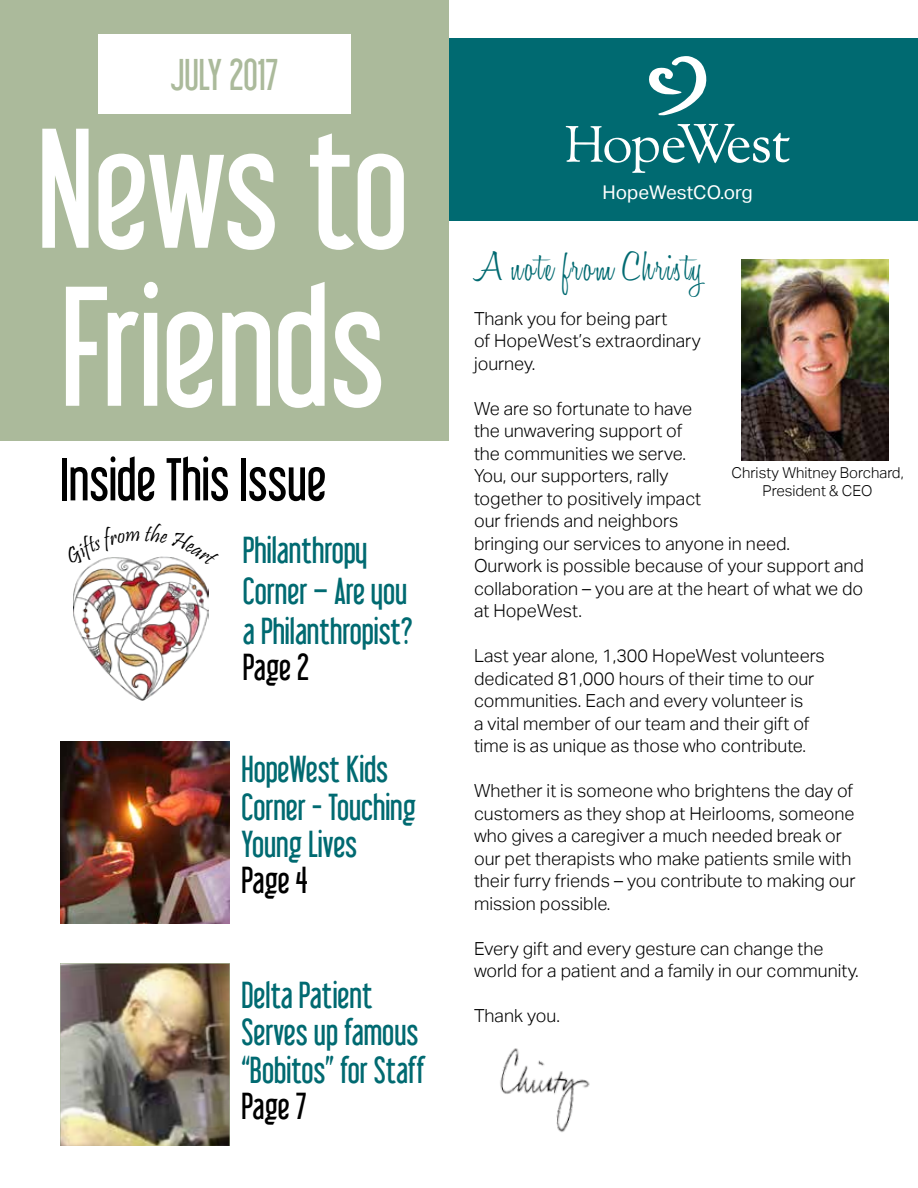
<style>
.page{position:relative;width:918px;height:1188px;background:#fff}
.page>*{position:absolute;margin:0;border:0;box-sizing:border-box;transform-origin:0 0}
.t1{font:152.1px/157.9px "Libel Suit";color:#fff}
.t2{font:54px "Libel Suit";color:#000}
.t3{font:300 42px "Honey Script";letter-spacing:.05em;color:#006a71}
.t4{font:39px "Libel Suit";color:#abba9b}
.t5{font:33px/37.5px "Libel Suit";color:#006a71}
.t6{font:33px "Libel Suit";letter-spacing:-.02em;color:#000}
.t7{font:18.9px "Aktiv Grotesk";color:#fff}
.t8{font:300 18px/22.5px "Aktiv Grotesk";color:#000}
.t9{font:300 15px/18px "Aktiv Grotesk";color:#000;text-align:center}
</style>
<div class="page">
<div style="left:380px;top:39px;width:538px;height:182px;background:#006a71"></div>
<div style="left:0;top:0;width:449px;height:440px;background:#abba9b"></div>
<div style="left:98px;top:35px;width:252px;height:79px;background:#fff"></div>
<svg style="left:566px;top:123px;width:224px;height:50px"></svg>
<svg style="left:649px;top:56px;width:58px;height:60px"></svg>
<img style="left:60px;top:741px;width:170px;height:182px">
<img style="left:60px;top:964px;width:170px;height:182px">
<img style="left:741px;top:260px;width:147px;height:201px">
<img style="left:500px;top:1048px;width:90px;height:84px">
<img style="left:73px;top:567px;width:135px;height:133px">
<svg style="left:88px;top:556px;width:104px;height:11px"></svg>
<h3 class="t4" style="left:171px;top:52px;width:109px">JULY 2017</h3>
<h1 class="t1" style="left:37px;top:110px;width:373px">News to<br>Friends</h1>
<h2 class="t2" style="left:60px;top:447px;width:268px">Inside This Issue</h2>
<h3 class="t5" style="left:243px;top:530px;width:171px;line-height:40.5px">Philanthropy<br>Corner – Are you a Philanthropist?</h3>
<h3 class="t6" style="left:243px;top:648px;width:68px">Page 2</h3>
<h3 class="t5" style="left:241px;top:751px;width:177px">HopeWest Kids<br>Corner - Touching<br>Young Lives</h3>
<h3 class="t6" style="left:241px;top:861px;width:68px">Page 4</h3>
<h3 class="t5" style="left:241px;top:976px;width:186px">Delta Patient<br>Serves up famous “Bobitos” for Staff</h3>
<h3 class="t6" style="left:241px;top:1086px;width:67px">Page 7</h3>
<p class="t7" style="left:603px;top:182px;width:152px">HopeWestCO.org</p>
<h3 class="t3" style="left:474px;top:241px;width:230px">A note from Christy</h3>
<p class="t8" style="left:474px;top:307px;width:228px">Thank you for being part<br>of HopeWest’s extraordinary journey.</p>
<p class="t8" style="left:474px;top:397px;width:392px">We are so fortunate to have<br>the unwavering support of<br>the communities we serve.<br>You, our supporters, rally<br>together to positively impact<br>our friends and neighbors<br>bringing our services to anyone in need.<br>Ourwork is possible because of your support and collaboration – you are at the heart of what we do at HopeWest.</p>
<p class="t8" style="left:474px;top:645px;width:352px">Last year alone, 1,300 HopeWest volunteers dedicated 81,000 hours of their time to our communities. Each and every volunteer is<br>a vital member of our team and their gift of time is as unique as those who contribute.</p>
<p class="t8" style="left:474px;top:780px;width:383px">Whether it is someone who brightens the day of customers as they shop at Heirlooms, someone who gives a caregiver a much needed break or our pet therapists who make patients smile with their furry friends – you contribute to making our mission possible.</p>
<p class="t8" style="left:474px;top:937px;width:386px">Every gift and every gesture can change the world for a patient and a family in our community.</p>
<p class="t8" style="left:474px;top:1005px;width:87px">Thank you.</p>
<p class="t9" style="left:732px;top:464px;width:174px">Christy Whitney Borchard,<br>President &amp; CEO</p>
</div>
